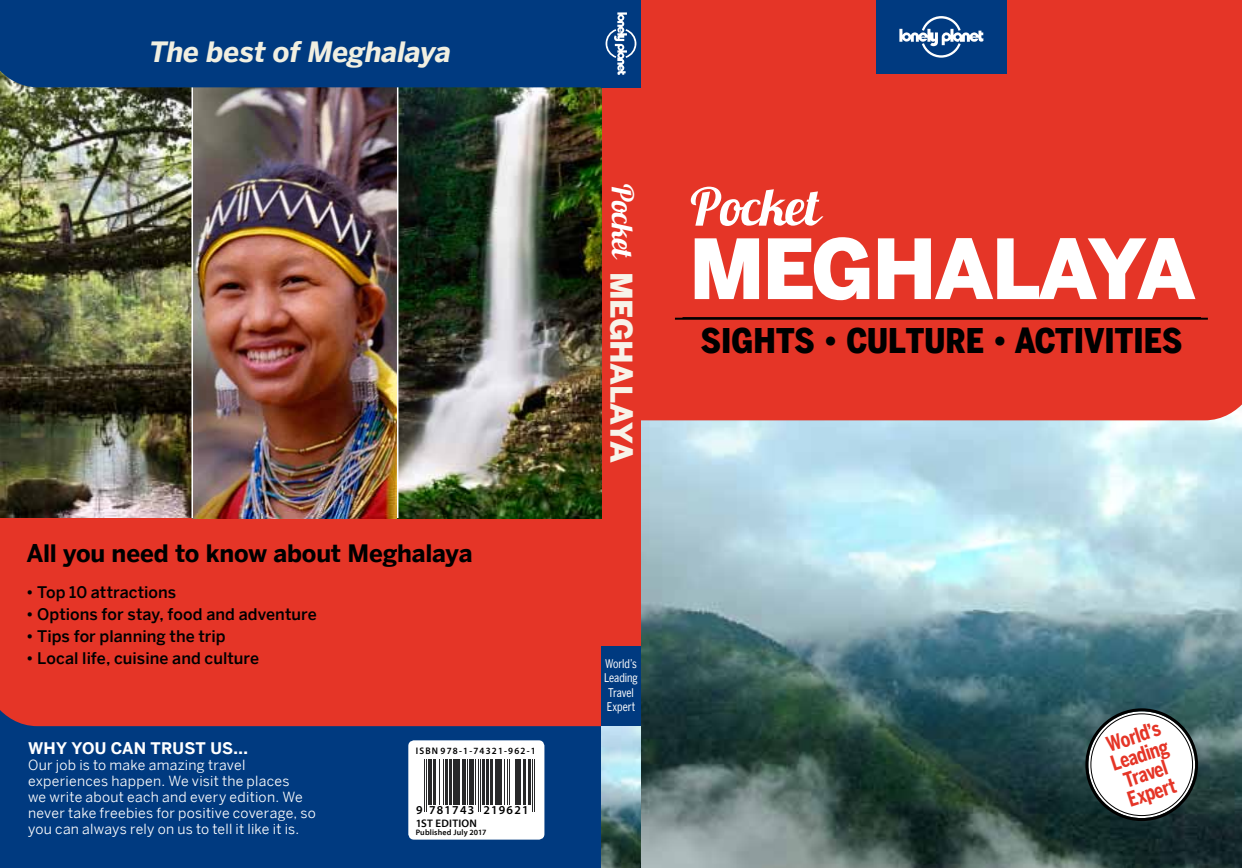
<style>
.page{position:relative;width:1242px;height:868px;background:#fff}
.page>*{position:absolute;margin:0;border:0;box-sizing:border-box;transform-origin:0 0}
.t1{font:900 82px "LP Benton Sans";letter-spacing:-.03em;color:#fff}
.t2{font:52px "Lobster 1.3";color:#fff}
.t3{font:900 34px "LP Benton Sans Cond";color:#000}
.t4{font:900 30px "LP Benton Sans";letter-spacing:-.015em;color:#f7f3e9}
.t5{font:italic 700 28px "LP Benton Sans";letter-spacing:-.01em;color:#f1efe1}
.t6{font:700 24px "LP Benton Sans";letter-spacing:-.01em;color:#000}
.t7{font:700 20.8px/19.6px "LP Benton Sans Cond";color:#e53527;text-align:center;scale:.88 1}
.t8{font:500 16px "LP Benton Sans";letter-spacing:.005em;color:#000}
.t9{font:700 16px "LP Benton Sans";letter-spacing:.01em;color:#fff}
.t10{font:14px/16px "LP Benton Sans";letter-spacing:.02em;color:#fff}
.t11{font:700 12.2px "LPP Myriad Light Unicode";letter-spacing:.1em;color:#000}
.t12{font:12px/14.4px "LP Benton Sans Cond";color:#fff;text-align:center;scale:.9 1}
.t13{font:700 11px "LPP Myriad Light Unicode";letter-spacing:.025em;color:#000}
.t14{font:700 9.6px "LPP Myriad Light Unicode";letter-spacing:.13em;color:#000}
.t15{font:700 8px "LPP Myriad Light Unicode";letter-spacing:.02em;color:#000}
.s1{font-family:"Lobster 1.3";font-weight:400;color:#fff}
</style>
<div class="page">
<img style="left:641px;top:420px;width:601px;height:447px">
<div style="left:0;top:636px;width:601px;height:231px;background:#003a80"></div>
<div style="left:0;top:518px;width:601px;height:208px;background:#e53527"></div>
<div style="left:408px;top:740px;width:136px;height:99px;background:#fff;border-radius:6px"></div>
<div style="left:641px;top:0;width:601px;height:420px;background:#e53527"></div>
<div style="left:601px;top:0;width:40px;height:738px;background:#e53527"></div>
<img style="left:0;top:87px;width:191px;height:431px">
<img style="left:193px;top:87px;width:204px;height:431px">
<img style="left:398px;top:87px;width:203px;height:431px">
<img style="left:601px;top:726px;width:40px;height:141px">
<div style="left:876px;top:0;width:130px;height:74px;background:#003a80"></div>
<svg style="left:899px;top:16px;width:84px;height:42px"></svg>
<div style="left:601px;top:0;width:40px;height:87px;background:#003a80"></div>
<svg style="left:605px;top:12px;width:31px;height:63px"></svg>
<hr style="left:424px;top:758px;width:1px;height:53px;background:#282829">
<hr style="left:426px;top:758px;width:1px;height:53px;background:#282829">
<hr style="left:429px;top:758px;width:3px;height:46px;background:#282829">
<hr style="left:433px;top:758px;width:2px;height:46px;background:#282829">
<hr style="left:439px;top:758px;width:1px;height:46px;background:#282829">
<hr style="left:443px;top:758px;width:1px;height:46px;background:#282829">
<hr style="left:445px;top:758px;width:2px;height:46px;background:#282829">
<hr style="left:450px;top:758px;width:2px;height:46px;background:#282829">
<hr style="left:453px;top:758px;width:3px;height:46px;background:#282829">
<hr style="left:458px;top:758px;width:2px;height:46px;background:#282829">
<hr style="left:462px;top:758px;width:4px;height:46px;background:#282829">
<hr style="left:467px;top:758px;width:1px;height:46px;background:#282829">
<div style="left:469px;top:758px;width:5px;height:46px;background:#282829"></div>
<hr style="left:475px;top:758px;width:1px;height:46px;background:#282829">
<hr style="left:478px;top:758px;width:1px;height:53px;background:#282829">
<hr style="left:480px;top:758px;width:1px;height:53px;background:#282829">
<hr style="left:482px;top:758px;width:2px;height:46px;background:#282829">
<hr style="left:486px;top:758px;width:2px;height:46px;background:#282829">
<hr style="left:491px;top:758px;width:2px;height:46px;background:#282829">
<hr style="left:495px;top:758px;width:2px;height:46px;background:#282829">
<hr style="left:499px;top:758px;width:3px;height:46px;background:#282829">
<hr style="left:503px;top:758px;width:1px;height:46px;background:#282829">
<hr style="left:507px;top:758px;width:1px;height:46px;background:#282829">
<hr style="left:509px;top:758px;width:1px;height:46px;background:#282829">
<hr style="left:515px;top:758px;width:2px;height:46px;background:#282829">
<hr style="left:519px;top:758px;width:2px;height:46px;background:#282829">
<hr style="left:523px;top:758px;width:2px;height:46px;background:#282829">
<hr style="left:528px;top:758px;width:2px;height:46px;background:#282829">
<hr style="left:531px;top:758px;width:1px;height:53px;background:#282829">
<hr style="left:534px;top:758px;width:1px;height:53px;background:#282829">
<hr style="left:675px;top:317px;width:532px;height:2px;background:#000">
<div style="left:601px;top:646px;width:40px;height:80px;background:#003a80"></div>
<div style="left:0;top:0;width:601px;height:87px;background:#003a80"></div>
<div style="left:1088px;top:711px;width:107px;height:107px;background:#fff;border-radius:50%"></div>
<div style="left:1085px;top:708px;width:113px;height:113px;border:3px solid #000;border-radius:50%"></div>
<h3 class="t5" style="left:149px;top:32px;width:304px">The best of Meghalaya</h3>
<h3 class="t6" style="left:26px;top:536px;width:448px">All you need to know about Meghalaya</h3>
<p class="t8" style="left:26px;top:582px;width:152px">• Top 10 attractions</p>
<p class="t8" style="left:26px;top:604px;width:292px">• Options for stay, food and adventure</p>
<p class="t8" style="left:26px;top:626px;width:201px">• Tips for planning the trip</p>
<p class="t8" style="left:26px;top:648px;width:234px">• Local life, cuisine and culture</p>
<p class="t9" style="left:28px;top:736px;width:221px">WHY YOU CAN TRUST US...</p>
<p class="t10" style="left:28px;top:756px;width:289px">Our job is to make amazing travel experiences happen. We visit the places<br>we write about each and every edition. We never take freebies for positive coverage, so you can always rely on us to tell it like it is.</p>
<p class="t14" style="left:416px;top:745px;width:122px">ISBN 978-1-74321-962-1</p>
<p class="t11" style="left:416px;top:802px;width:114px">9 781743 219621</p>
<p class="t13" style="left:416px;top:816px;width:63px">1st Edition</p>
<p class="t15" style="left:416px;top:827px;width:72px">Published July 2017</p>
<h3 class="t4" style="left:644px;top:184px;width:280px;rotate:90deg"><span class="s1">Pocket</span> MEGHALAYA</h3>
<h2 class="t2" style="left:690px;top:174px;width:131px">Pocket</h2>
<h1 class="t1" style="left:689px;top:207px;width:509px">MEGHALAYA</h1>
<h3 class="t3" style="left:700px;top:315px;width:483px">SIGHTS • CULTURE • ACTIVITIES</h3>
<p class="t12" style="left:604px;top:656px;width:39px">World’s<br>Leading<br>Travel<br>Expert</p>
<h3 class="t7" style="left:1102px;top:735px;width:69px;rotate:-18deg">World’s<br>Leading<br>Travel<br>Expert</h3>
</div>
